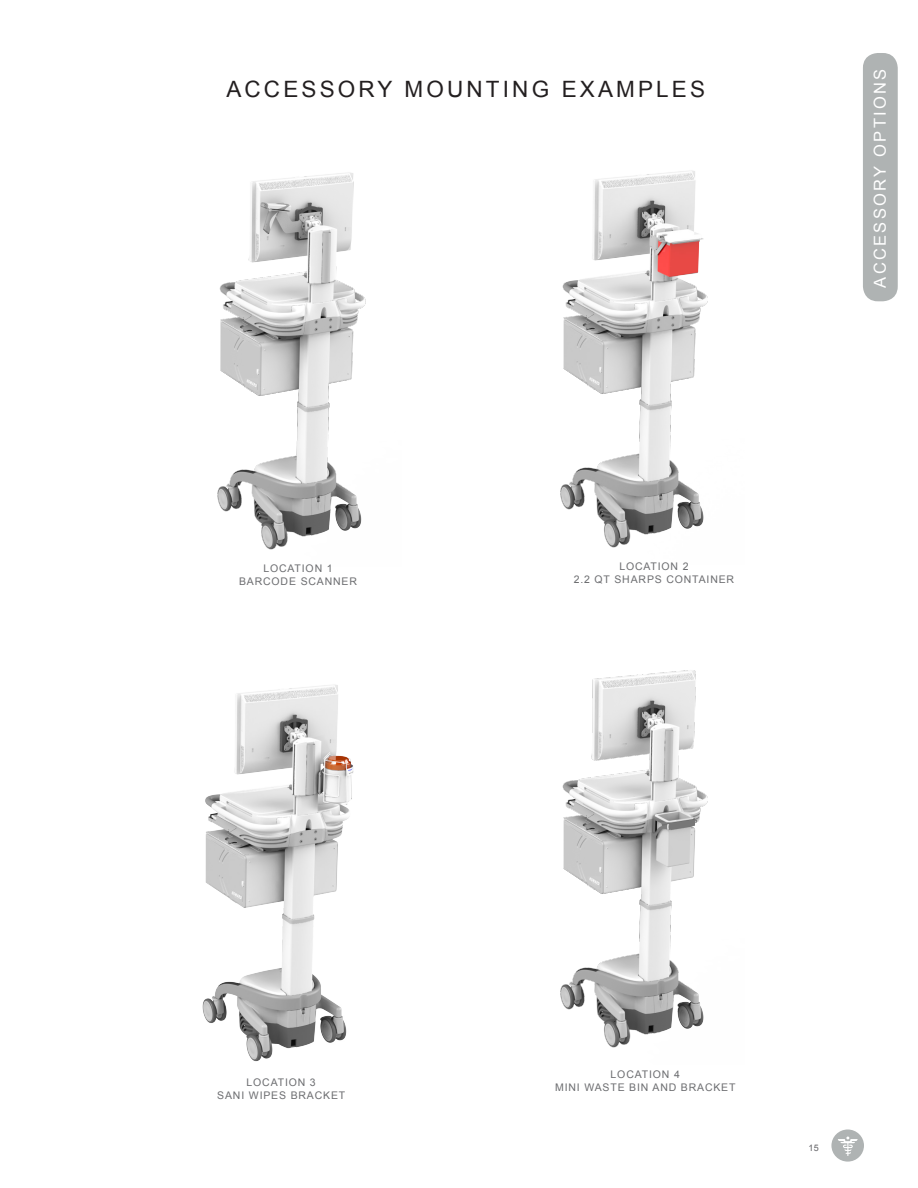
<style>
.page{position:relative;width:918px;height:1188px;background:#fff}
.page>*{position:absolute;margin:0;border:0;box-sizing:border-box;transform-origin:0 0}
.t1{font:22.5px "Arial";letter-spacing:.14em;color:#231f20}
.t2{font:16.5px "Arial";letter-spacing:.14em;color:#fff}
.t3{font:10.5px "Arial";letter-spacing:.08em;color:#6c6d70}
.t4{font:9px "Arial";color:#636366}
</style>
<div class="page">
<div style="left:831px;top:1130px;width:33px;height:32px;background:#afb3b3;border-radius:50%"></div>
<svg style="left:838px;top:1137px;width:20px;height:19px"></svg>
<div style="left:863px;top:53px;width:35px;height:248px;background:#afb3b3;border-radius:15px"></div>
<img style="left:217px;top:172px;width:149px;height:378px">
<img style="left:560px;top:670px;width:148px;height:378px">
<img style="left:560px;top:170px;width:148px;height:378px">
<img style="left:202px;top:685px;width:152px;height:377px">
<p class="t1" style="left:226px;top:74px;width:480px">ACCESSORY MOUNTING EXAMPLES</p>
<p class="t3" style="left:263px;top:561px;width:71px">LOCATION 1</p>
<p class="t3" style="left:239px;top:575px;width:119px">BARCODE SCANNER</p>
<p class="t3" style="left:619px;top:559px;width:71px">LOCATION 2</p>
<p class="t3" style="left:574px;top:573px;width:162px">2.2 QT SHARPS CONTAINER</p>
<p class="t2" style="left:869px;top:288px;width:220px;rotate:-90deg">ACCESSORY OPTIONS</p>
<p class="t3" style="left:247px;top:1075px;width:71px">LOCATION 3</p>
<p class="t3" style="left:217px;top:1089px;width:130px">SANI WIPES BRACKET</p>
<p class="t3" style="left:611px;top:1067px;width:71px">LOCATION 4</p>
<p class="t3" style="left:555px;top:1081px;width:182px">MINI WASTE BIN AND BRACKET</p>
<p class="t4" style="left:809px;top:1142px;width:12px">15</p>
</div>
